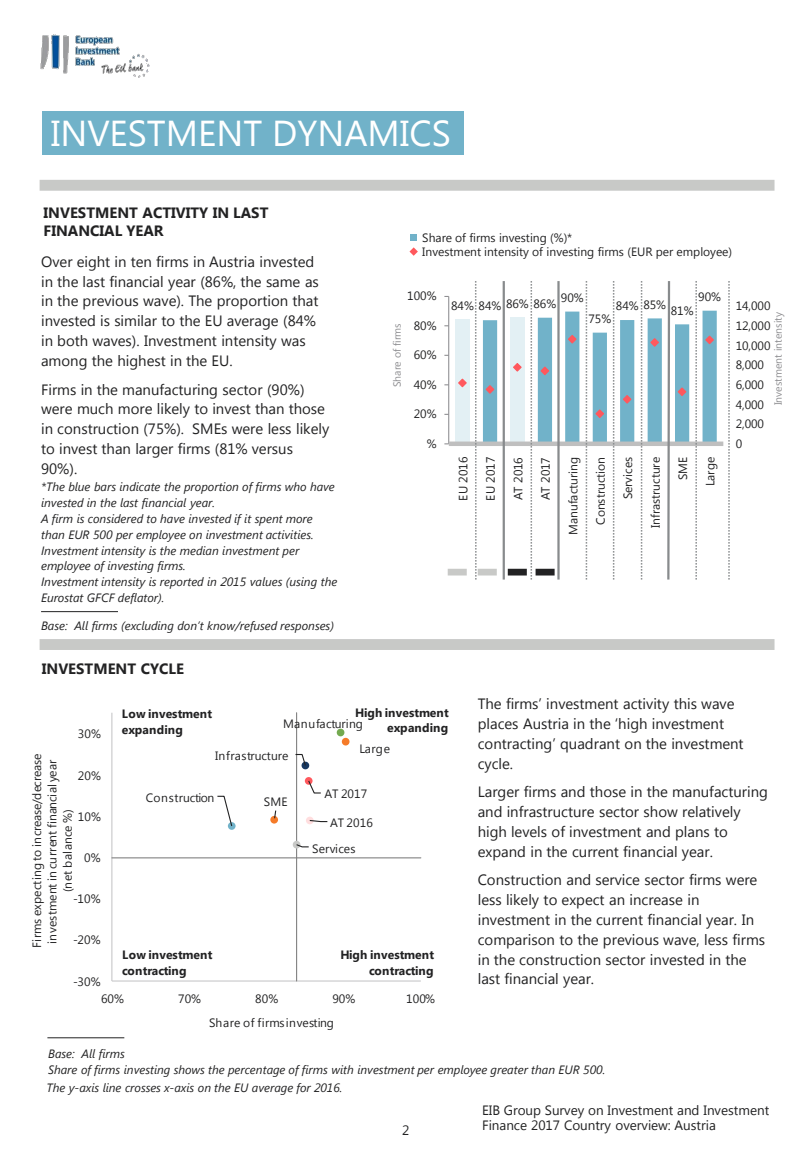
<style>
.page{position:relative;width:810px;height:1170px;background:#fff}
.page>*{position:absolute;margin:0;border:0;box-sizing:border-box;transform-origin:0 0}
.t1{font:36px "Segoe UI";color:#fff}
.t2{font:15px/19.8px "Segoe UI";color:#222223}
.t3{font:700 15px/18px "Segoe UI";color:#222223}
.t4{font:13.5px/15.3px "Segoe UI";color:#222223}
.t5{font:12.15px/15.5px "Segoe UI";letter-spacing:.015em;color:#222223;text-align:center}
.t6{font:700 12.15px/15.5px "Segoe UI";letter-spacing:.005em;color:#222223}
.t7{font:italic 12px/15.9px "Segoe UI";color:#222223}
.t8{font:12px "Segoe UI";color:#222223}
.t9{font:10.5px "Segoe UI";letter-spacing:.005em;color:#8f8f92}
</style>
<div class="page">
<img style="left:40px;top:35px;width:110px;height:43px">
<div style="left:42px;top:111px;width:422px;height:44px;background:#71b2c9"></div>
<div style="left:40px;top:180px;width:735px;height:11px;background:#c8c9c7"></div>
<svg style="left:409px;top:247px;width:9px;height:9px"></svg>
<div style="left:410px;top:234px;width:7px;height:7px;background:#71b2c9"></div>
<div style="left:478px;top:569px;width:19px;height:7px;background:#c8c9c7"></div>
<div style="left:448px;top:569px;width:19px;height:7px;background:#c8c9c7"></div>
<div style="left:40px;top:639px;width:735px;height:11px;background:#c8c9c7"></div>
<hr style="left:41px;top:611px;width:77px;height:1px;background:#222223">
<hr style="left:47px;top:1038px;width:77px;height:1px;background:#222223">
<div style="left:455px;top:320px;width:15px;height:124px;background:#e3f0f4"></div>
<hr style="left:448px;top:296px;width:1px;height:148px;background:#8f8f92">
<hr style="left:449px;top:442px;width:274px;height:4px;background:#bfbfbf">
<svg style="left:458px;top:378px;width:9px;height:10px"></svg>
<svg style="left:728px;top:281px;width:2px;height:299px"></svg>
<svg style="left:475px;top:281px;width:2px;height:299px"></svg>
<svg style="left:483px;top:281px;width:234px;height:299px"></svg>
<hr style="left:111px;top:713px;width:1px;height:268px;background:#c7c7c9">
<hr style="left:112px;top:980px;width:309px;height:2px;background:#c7c7c9">
<hr style="left:296px;top:713px;width:1px;height:268px;background:#808080">
<hr style="left:112px;top:857px;width:309px;height:1px;background:#808080">
<div style="left:306px;top:817px;width:8px;height:7px;background:#ffdedf;border-radius:50%"></div>
<svg style="left:305px;top:777px;width:8px;height:8px"></svg>
<div style="left:337px;top:729px;width:7px;height:7px;background:#74aa50;border-radius:50%"></div>
<div style="left:228px;top:822px;width:8px;height:8px;background:#71b2c9;border-radius:50%"></div>
<div style="left:302px;top:762px;width:7px;height:7px;background:#173861;border-radius:50%"></div>
<div style="left:293px;top:841px;width:7px;height:8px;background:#c8c9c7;border-radius:50%"></div>
<div style="left:342px;top:738px;width:8px;height:8px;background:#f57b29;border-radius:50%"></div>
<div style="left:270px;top:816px;width:8px;height:8px;background:#f57b29;border-radius:50%"></div>
<svg style="left:309px;top:819px;width:19px;height:4px"></svg>
<svg style="left:307px;top:779px;width:14px;height:15px"></svg>
<svg style="left:217px;top:795px;width:16px;height:32px"></svg>
<svg style="left:295px;top:753px;width:12px;height:14px"></svg>
<svg style="left:296px;top:843px;width:13px;height:5px"></svg>
<svg style="left:273px;top:810px;width:4px;height:9px"></svg>
<p class="t1" style="left:51px;top:109px;width:402px">INVESTMENT DYNAMICS</p>
<p class="t3" style="left:44px;top:203px;width:226px">INVESTMENT ACTIVITY IN LAST<br>FINANCIAL YEAR</p>
<p class="t2" style="left:41px;top:251px;width:279px">Over eight in ten firms in Austria invested in the last financial year (86%, the same as in the previous wave). The proportion that invested is similar to the EU average (84% in both waves). Investment intensity was among the highest in the EU.</p>
<p class="t2" style="left:41px;top:379px;width:290px">Firms in the manufacturing sector (90%) were much more likely to invest than those in construction (75%). SMEs were less likely to invest than larger firms (81% versus 90%).</p>
<p class="t7" style="left:41px;top:479px;width:295px">*The blue bars indicate the proportion of firms who have invested in the last financial year.</p>
<p class="t7" style="left:41px;top:510px;width:274px">A firm is considered to have invested if it spent more than EUR 500 per employee on investment activities.</p>
<p class="t7" style="left:41px;top:542px;width:260px">Investment intensity is the median investment per employee of investing firms.</p>
<p class="t7" style="left:41px;top:574px;width:298px">Investment intensity is reported in 2015 values (using the<br>Eurostat GFCF deflator).</p>
<p class="t7" style="left:41px;top:617px;width:294px">Base: All firms (excluding don’t know/refused responses)</p>
<p class="t3" style="left:42px;top:659px;width:144px">INVESTMENT CYCLE</p>
<p class="t8" style="left:422px;top:229px;width:152px">Share of firms investing (%)*</p>
<p class="t8" style="left:422px;top:243px;width:311px">Investment intensity of investing firms (EUR per employee)</p>
<p class="t8" style="left:407px;top:288px;width:31px">100%</p>
<p class="t9" style="left:390px;top:387px;width:65px;rotate:-90deg">Share of firms</p>
<p class="t8" style="left:414px;top:317px;width:24px">80%</p>
<p class="t8" style="left:414px;top:347px;width:24px">60%</p>
<p class="t8" style="left:414px;top:376px;width:24px">40%</p>
<p class="t8" style="left:414px;top:406px;width:24px">20%</p>
<p class="t8" style="left:698px;top:288px;width:24px">90%</p>
<p class="t8" style="left:561px;top:289px;width:24px">90%</p>
<p class="t8" style="left:451px;top:298px;width:52px">84% 84%</p>
<p class="t8" style="left:506px;top:295px;width:52px">86% 86%</p>
<p class="t8" style="left:616px;top:298px;width:24px">84%</p>
<p class="t8" style="left:643px;top:296px;width:24px">85%</p>
<p class="t8" style="left:671px;top:302px;width:24px">81%</p>
<p class="t8" style="left:588px;top:310px;width:24px">75%</p>
<p class="t8" style="left:736px;top:298px;width:36px">14,000</p>
<p class="t9" style="left:771px;top:405px;width:95px;rotate:-90deg">Investment intensity</p>
<p class="t8" style="left:736px;top:317px;width:36px">12,000</p>
<p class="t8" style="left:736px;top:337px;width:36px">10,000</p>
<p class="t8" style="left:736px;top:357px;width:30px">8,000</p>
<p class="t8" style="left:736px;top:376px;width:30px">6,000</p>
<p class="t8" style="left:736px;top:396px;width:30px">4,000</p>
<p class="t8" style="left:736px;top:416px;width:30px">2,000</p>
<p class="t8" style="left:427px;top:435px;width:11px">%</p>
<p class="t8" style="left:736px;top:435px;width:8px">0</p>
<p class="t8" style="left:455px;top:501px;width:45px;rotate:-90deg">EU 2016</p>
<p class="t8" style="left:482px;top:501px;width:45px;rotate:-90deg">EU 2017</p>
<p class="t8" style="left:510px;top:500px;width:45px;rotate:-90deg">AT 2016</p>
<p class="t8" style="left:537px;top:500px;width:45px;rotate:-90deg">AT 2017</p>
<p class="t8" style="left:565px;top:535px;width:79px;rotate:-90deg">Manufacturing</p>
<p class="t8" style="left:592px;top:525px;width:69px;rotate:-90deg">Construction</p>
<p class="t8" style="left:620px;top:499px;width:44px;rotate:-90deg">Services</p>
<p class="t8" style="left:647px;top:528px;width:72px;rotate:-90deg">Infrastructure</p>
<p class="t8" style="left:675px;top:480px;width:25px;rotate:-90deg">SME</p>
<p class="t8" style="left:702px;top:486px;width:31px;rotate:-90deg">Large</p>
<p class="t5" style="left:78px;top:726px;width:25px">30%</p>
<p class="t5" style="left:28px;top:948px;width:196px;rotate:-90deg">Firms expecting to increase/decrease investment in current financial year (net balance %)</p>
<p class="t5" style="left:78px;top:767px;width:25px">20%</p>
<p class="t5" style="left:78px;top:808px;width:25px">10%</p>
<p class="t5" style="left:84px;top:849px;width:18px">0%</p>
<p class="t5" style="left:73px;top:891px;width:29px">-10%</p>
<p class="t5" style="left:73px;top:932px;width:29px">-20%</p>
<p class="t5" style="left:73px;top:973px;width:29px">-30%</p>
<p class="t6" style="left:122px;top:705px;width:92px">Low investment expanding</p>
<p class="t6" style="left:355px;top:704px;width:95px;text-align:right">High investment expanding</p>
<p class="t5" style="left:283px;top:715px;width:81px">Manufacturing</p>
<p class="t5" style="left:215px;top:747px;width:75px">Infrastructure</p>
<p class="t5" style="left:146px;top:790px;width:70px">Construction</p>
<p class="t5" style="left:264px;top:794px;width:25px">SME</p>
<p class="t5" style="left:360px;top:740px;width:32px">Large</p>
<p class="t5" style="left:325px;top:786px;width:44px">AT 2017</p>
<p class="t5" style="left:330px;top:815px;width:44px">AT 2016</p>
<p class="t5" style="left:312px;top:840px;width:45px">Services</p>
<p class="t6" style="left:122px;top:947px;width:92px">Low investment contracting</p>
<p class="t6" style="left:341px;top:947px;width:95px;text-align:right">High investment contracting</p>
<p class="t5" style="left:101px;top:990px;width:25px">60%</p>
<p class="t5" style="left:178px;top:990px;width:25px">70%</p>
<p class="t5" style="left:255px;top:990px;width:25px">80%</p>
<p class="t5" style="left:332px;top:990px;width:25px">90%</p>
<p class="t5" style="left:406px;top:990px;width:30px">100%</p>
<p class="t5" style="left:209px;top:1015px;width:126px">Share of firms investing</p>
<p class="t2" style="left:478px;top:693px;width:267px">The firms’ investment activity this wave places Austria in the ‘high investment contracting’ quadrant on the investment cycle.</p>
<p class="t2" style="left:478px;top:781px;width:292px">Larger firms and those in the manufacturing and infrastructure sector show relatively high levels of investment and plans to expand in the current financial year.</p>
<p class="t2" style="left:478px;top:870px;width:289px">Construction and service sector firms were less likely to expect an increase in investment in the current financial year. In comparison to the previous wave, less firms in the construction sector invested in the last financial year.</p>
<p class="t7" style="left:48px;top:1045px;width:78px">Base: All firms</p>
<p class="t7" style="left:48px;top:1061px;width:559px">Share of firms investing shows the percentage of firms with investment per employee greater than EUR 500.</p>
<p class="t7" style="left:47px;top:1079px;width:298px">The y-axis line crosses x-axis on the EU average for 2016.</p>
<p class="t4" style="left:402px;top:1122px;width:9px">2</p>
<p class="t4" style="left:482px;top:1102px;width:289px">EIB Group Survey on Investment and Investment<br>Finance 2017 Country overview: Austria</p>
</div>
